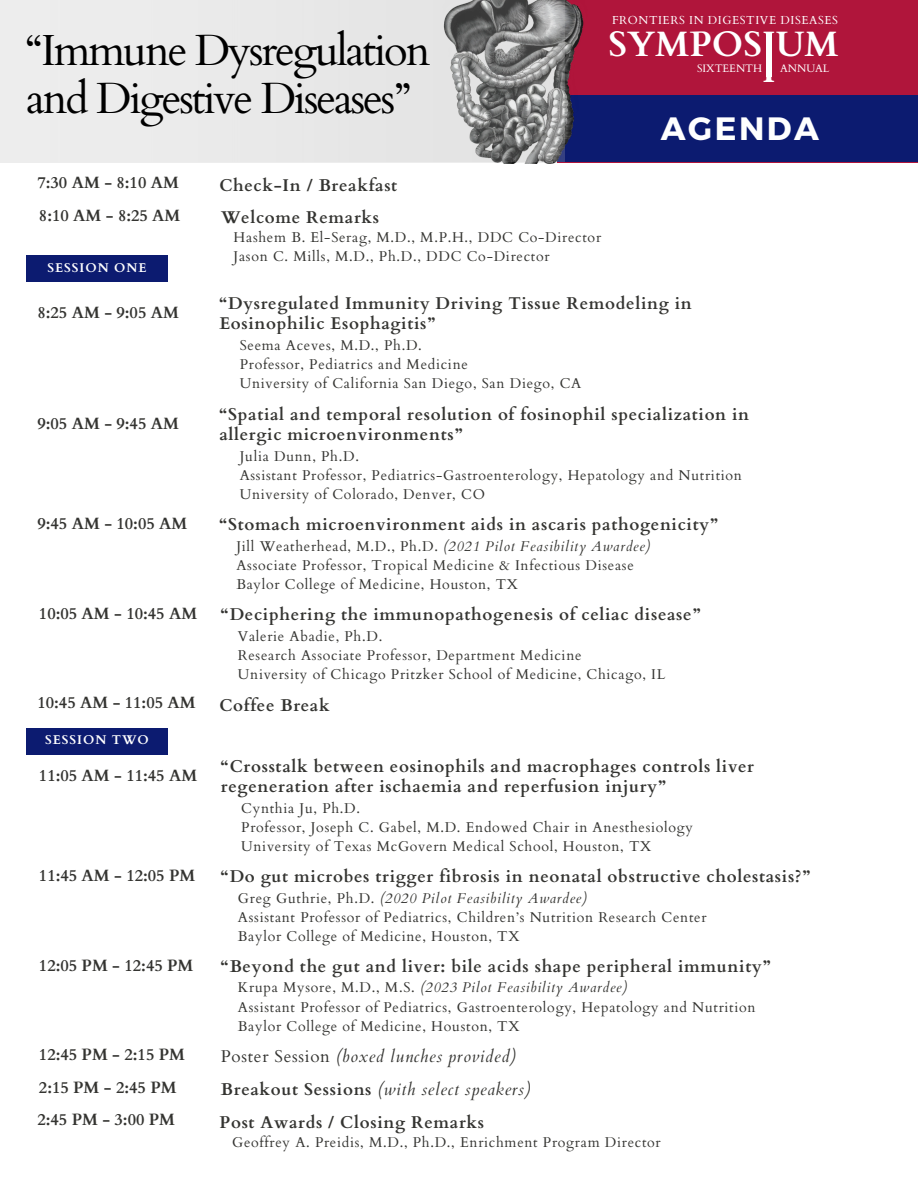
<style>
.page{position:relative;width:918px;height:1188px;background:#fff}
.page>*{position:absolute;margin:0;border:0;box-sizing:border-box;transform-origin:0 0}
.t1{font:43.5px "Cardo";letter-spacing:-.05em;color:#000}
.t2{font:700 35.25px/25.5px "Cardo";color:#fff}
.t3{font:700 32.25px "Montserrat";letter-spacing:.08em;color:#fff}
.t4{font:700 17.1px/20.2px "Cardo";letter-spacing:.04em;color:#343431}
.t5{font:italic 17.1px "Cardo";letter-spacing:.04em;color:#343431}
.t6{font:700 16.35px "Cardo";color:#343431}
.t7{font:14.25px/19.2px "Cardo";letter-spacing:.05em;color:#343431}
.t8{font:700 12.75px "Cardo";letter-spacing:.08em;color:#fff}
.t9{font:11.55px "Cardo";letter-spacing:.05em;color:#fff}
.t10{font:10.8px "Cardo";color:#fff}
.s1{font-style:italic}
.s2{font-style:normal}
.s3{font-weight:700;font-style:normal}
</style>
<div class="page">
<div style="left:557px;top:0;width:361px;height:162px;background:#b0153b"></div>
<div style="left:557px;top:96px;width:361px;height:66px;background:#0c1b70"></div>
<div style="left:766px;top:33px;width:6px;height:44px;background:#fff"></div>
<img style="left:416px;top:0;width:192px;height:163px">
<img style="left:0;top:0;width:564px;height:162px">
<div style="left:26px;top:256px;width:142px;height:26px;background:#0c1b70"></div>
<div style="left:26px;top:728px;width:142px;height:26px;background:#0c1b70"></div>
<p class="t1" style="left:26px;top:22px;width:406px">“Immune Dysregulation</p>
<p class="t1" style="left:26px;top:70px;width:386px">and Digestive Diseases”</p>
<h4 class="t9" style="left:612px;top:13px;width:227px">FRONTIERS IN DIGESTIVE DISEASES</h4>
<h6 class="t2" style="left:762px;top:32px;width:78px;text-indent:-154px">SYMPOSIUM<br>I</h6>
<p class="t10" style="left:697px;top:61px;width:67px">SIXTEENTH</p>
<p class="t10" style="left:780px;top:61px;width:51px">ANNUAL</p>
<h3 class="t3" style="left:661px;top:107px;width:160px">AGENDA</h3>
<h4 class="t6" style="left:37px;top:172px;width:143px">7:30 AM - 8:10 AM</h4>
<h3 class="t4" style="left:219px;top:175px;width:179px">Check-In / Breakfast</h3>
<p class="t6" style="left:39px;top:205px;width:143px">8:10 AM - 8:25 AM</p>
<h3 class="t8" style="left:47px;top:259px;width:101px">SESSION ONE</h3>
<p class="t4" style="left:221px;top:208px;width:160px">Welcome Remarks</p>
<h1 class="t7" style="left:234px;top:228px;width:369px">Hashem B. El-Serag, M.D., M.P.H., DDC Co-Director<br>Jason C. Mills, M.D., Ph.D., DDC Co-Director</h1>
<p class="t6" style="left:37px;top:301px;width:143px">8:25 AM - 9:05 AM</p>
<h3 class="t6" style="left:37px;top:413px;width:143px">9:05 AM - 9:45 AM</h3>
<h2 class="t4" style="left:219px;top:293px;width:474px">“Dysregulated Immunity Driving Tissue Remodeling in<br>Eosinophilic Esophagitis”</h2>
<h2 class="t7" style="left:240px;top:336px;width:343px">Seema Aceves, M.D., Ph.D.<br>Professor, Pediatrics and Medicine<br>University of California San Diego, San Diego, CA</h2>
<h6 class="t4" style="left:219px;top:404px;width:531px">“Spatial and temporal resolution of fosinophil specialization in allergic microenvironments”</h6>
<h4 class="t7" style="left:240px;top:447px;width:504px">Julia Dunn, Ph.D.<br>Assistant Professor, Pediatrics-Gastroenterology, Hepatology and Nutrition<br>University of Colorado, Denver, CO</h4>
<h3 class="t6" style="left:37px;top:513px;width:151px">9:45 AM - 10:05 AM</h3>
<h6 class="t4" style="left:219px;top:514px;width:500px">“Stomach microenvironment aids in ascaris pathogenicity”</h6>
<h4 class="t7" style="left:236px;top:537px;width:415px">Jill Weatherhead, M.D., Ph.D. <span class="s1">(2021 Pilot Feasibility Awardee)<br></span>Associate Professor, Tropical Medicine &amp; Infectious Disease<br>Baylor College of Medicine, Houston, TX</h4>
<h3 class="t6" style="left:39px;top:603px;width:160px">10:05 AM - 10:45 AM</h3>
<h6 class="t4" style="left:221px;top:604px;width:481px">“Deciphering the immunopathogenesis of celiac disease”</h6>
<h4 class="t7" style="left:238px;top:626px;width:429px">Valerie Abadie, Ph.D.<br>Research Associate Professor, Department Medicine<br>University of Chicago Pritzker School of Medicine, Chicago, IL</h4>
<h6 class="t6" style="left:37px;top:692px;width:160px">10:45 AM - 11:05 AM</h6>
<h4 class="t4" style="left:219px;top:695px;width:112px">Coffee Break</h4>
<h3 class="t8" style="left:45px;top:731px;width:105px">SESSION TWO</h3>
<p class="t6" style="left:39px;top:765px;width:160px">11:05 AM - 11:45 AM</p>
<h4 class="t4" style="left:221px;top:756px;width:535px">“Crosstalk between eosinophils and macrophages controls liver regeneration after ischaemia and reperfusion injury”</h4>
<h3 class="t7" style="left:241px;top:799px;width:453px">Cynthia Ju, Ph.D.<br>Professor, Joseph C. Gabel, M.D. Endowed Chair in Anesthesiology<br>University of Texas McGovern Medical School, Houston, TX</h3>
<h6 class="t6" style="left:39px;top:865px;width:158px">11:45 AM - 12:05 PM</h6>
<h4 class="t4" style="left:221px;top:866px;width:591px">“Do gut microbes trigger fibrosis in neonatal obstructive cholestasis?”</h4>
<h3 class="t7" style="left:238px;top:889px;width:470px">Greg Guthrie, Ph.D. <span class="s1">(2020 Pilot Feasibility Awardee)<br></span>Assistant Professor of Pediatrics, Children’s Nutrition Research Center<br>Baylor College of Medicine, Houston, TX</h3>
<h3 class="t6" style="left:39px;top:955px;width:156px">12:05 PM - 12:45 PM</h3>
<h6 class="t4" style="left:221px;top:956px;width:551px">“Beyond the gut and liver: bile acids shape peripheral immunity”</h6>
<h4 class="t7" style="left:238px;top:978px;width:519px">Krupa Mysore, M.D., M.S. <span class="s1">(2023 Pilot Feasibility Awardee)<br></span>Assistant Professor of Pediatrics, Gastroenterology, Hepatology and Nutrition<br>Baylor College of Medicine, Houston, TX</h4>
<h6 class="t6" style="left:39px;top:1044px;width:148px">12:45 PM - 2:15 PM</h6>
<h4 class="t5" style="left:221px;top:1046px;width:296px"><span class="s2">Poster Session</span> (boxed lunches provided)</h4>
<h5 class="t6" style="left:39px;top:1077px;width:139px">2:15 PM - 2:45 PM</h5>
<h3 class="t5" style="left:221px;top:1078px;width:311px"><span class="s3">Breakout Sessions</span> (with select speakers)</h3>
<h3 class="t4" style="left:220px;top:1112px;width:266px">Post Awards / Closing Remarks</h3>
<h5 class="t7" style="left:232px;top:1132px;width:430px">Geoffrey A. Preidis, M.D., Ph.D., Enrichment Program Director</h5>
<h3 class="t6" style="left:37px;top:1109px;width:139px">2:45 PM - 3:00 PM</h3>
</div>
